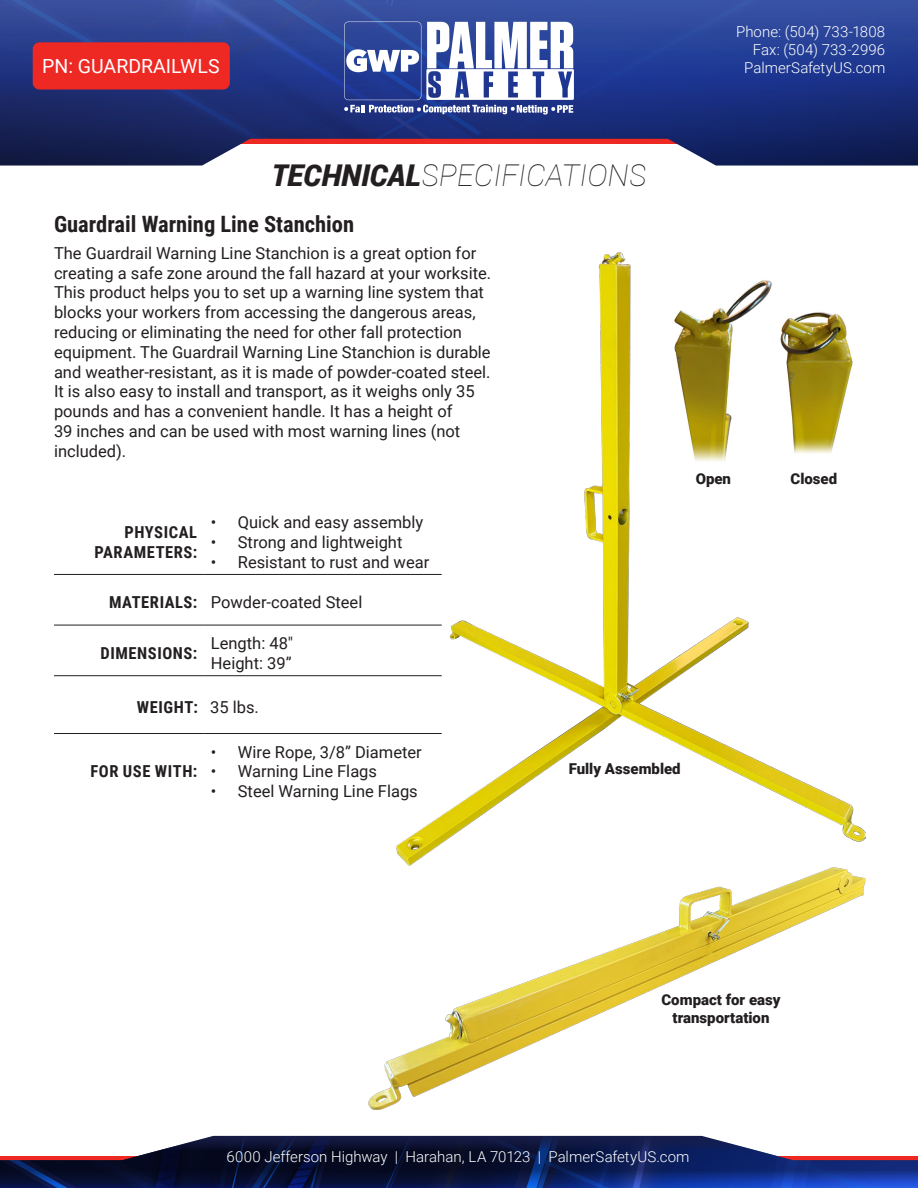
<style>
.page{position:relative;width:918px;height:1188px;background:#fff}
.page>*{position:absolute;margin:0;border:0;box-sizing:border-box;transform-origin:0 0}
.t1{font:italic 100 30px "Roboto";color:#231f20}
.t2{font:700 22.5px "Roboto Condensed";color:#231f20}
.t3{font:19.5px "Roboto";color:#fff}
.t4{font:16.5px/19.8px "Roboto";color:#231f20}
.t5{font:700 16.5px/19.8px "Roboto Condensed";letter-spacing:.035em;color:#231f20;text-align:right}
.t6{font:300 15px/18px "Roboto";letter-spacing:.005em;color:#fff;text-align:right}
.t7{font:900 15px/18px "Roboto";color:#231f20;text-align:center}
.s1{font-weight:900}
</style>
<div class="page">
<img style="left:0;top:0;width:918px;height:165px">
<svg style="left:344px;top:22px;width:230px;height:93px"></svg>
<img style="left:0;top:1136px;width:918px;height:52px">
<hr style="left:54px;top:574px;width:150px;height:1px;background:#231f20">
<hr style="left:204px;top:574px;width:238px;height:1px;background:#231f20">
<hr style="left:54px;top:625px;width:150px;height:1px;background:#231f20">
<hr style="left:204px;top:625px;width:238px;height:1px;background:#231f20">
<hr style="left:54px;top:675px;width:150px;height:1px;background:#231f20">
<hr style="left:204px;top:675px;width:238px;height:1px;background:#231f20">
<hr style="left:54px;top:733px;width:150px;height:1px;background:#231f20">
<hr style="left:204px;top:733px;width:238px;height:1px;background:#231f20">
<div style="left:33px;top:42px;width:197px;height:48px;background:#ee2823;border-radius:7px"></div>
<img style="left:397px;top:252px;width:468px;height:613px">
<img style="left:368px;top:868px;width:498px;height:241px">
<img style="left:668px;top:271px;width:107px;height:204px">
<img style="left:768px;top:304px;width:97px;height:159px">
<p class="t3" style="left:42px;top:52px;width:179px">PN: GUARDRAILWLS</p>
<p class="t6" style="left:736px;top:22px;width:151px">Phone: (504) 733-1808<br>Fax: (504) 733-2996<br>PalmerSafetyUS.com</p>
<h1 class="t1" style="left:272px;top:155px;width:377px"><span class="s1">TECHNICAL</span>SPECIFICATIONS</h1>
<p class="t2" style="left:54px;top:208px;width:302px">Guardrail Warning Line Stanchion</p>
<p class="t4" style="left:54px;top:242px;width:439px">The Guardrail Warning Line Stanchion is a great option for creating a safe zone around the fall hazard at your worksite.<br>This product helps you to set up a warning line system that blocks your workers from accessing the dangerous areas, reducing or eliminating the need for other fall protection equipment. The Guardrail Warning Line Stanchion is durable and weather-resistant, as it is made of powder-coated steel.<br>It is also easy to install and transport, as it weighs only 35 pounds and has a convenient handle. It has a height of<br>39 inches and can be used with most warning lines (not included).</p>
<p class="t5" style="left:95px;top:522px;width:104px">PHYSICAL<br>PARAMETERS:</p>
<p class="t4" style="left:211px;top:512px;width:214px">• Quick and easy assembly</p>
<p class="t4" style="left:211px;top:532px;width:193px">• Strong and lightweight</p>
<p class="t4" style="left:211px;top:551px;width:220px">• Resistant to rust and wear</p>
<p class="t5" style="left:109px;top:592px;width:90px">MATERIALS:</p>
<p class="t4" style="left:211px;top:592px;width:153px">Powder-coated Steel</p>
<p class="t5" style="left:100px;top:643px;width:98px">DIMENSIONS:</p>
<p class="t4" style="left:211px;top:633px;width:84px">Length: 48″</p>
<p class="t4" style="left:211px;top:653px;width:82px">Height: 39”</p>
<p class="t5" style="left:137px;top:697px;width:63px">WEIGHT:</p>
<p class="t4" style="left:210px;top:697px;width:50px">35 lbs.</p>
<p class="t5" style="left:90px;top:761px;width:108px">FOR USE WITH:</p>
<p class="t4" style="left:211px;top:741px;width:213px">• Wire Rope, 3/8” Diameter</p>
<p class="t4" style="left:211px;top:761px;width:168px">• Warning Line Flags</p>
<p class="t4" style="left:211px;top:781px;width:208px">• Steel Warning Line Flags</p>
<p class="t7" style="left:569px;top:759px;width:114px">Fully Assembled</p>
<p class="t7" style="left:696px;top:469px;width:37px">Open</p>
<p class="t7" style="left:791px;top:469px;width:48px">Closed</p>
<p class="t7" style="left:661px;top:991px;width:121px">Compact for easy transportation</p>
<p class="t6" style="left:227px;top:1147px;width:465px">6000 Jefferson Highway | Harahan, LA 70123 | PalmerSafetyUS.com</p>
</div>
